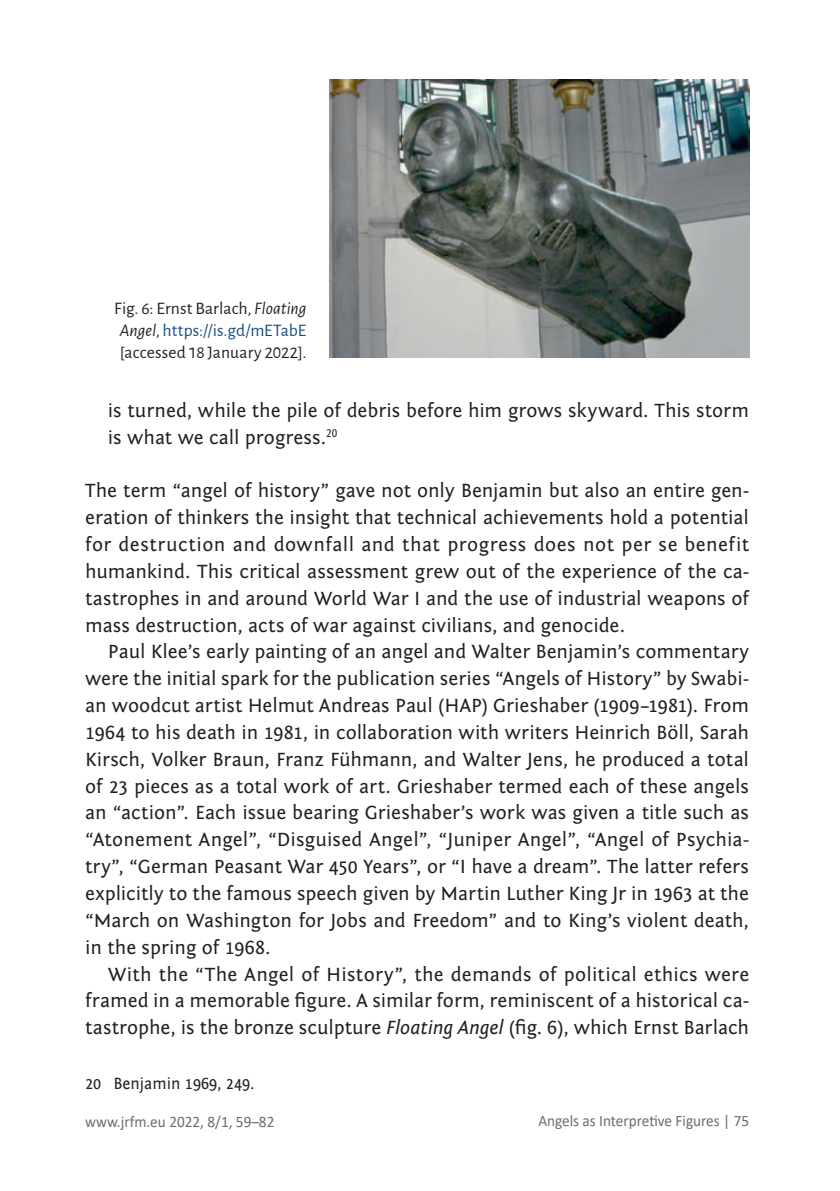
<style>
.page{position:relative;width:840px;height:1191px;background:#fff}
.page>*{position:absolute;margin:0;border:0;box-sizing:border-box;transform-origin:0 0}
.t1{font:20px/26.8px "Fontin Sans";color:#232024;text-align:justify}
.t2{font:17.6px/21.6px "Alegreya Sans";letter-spacing:.005em;color:#232024;text-align:center}
.t3{font:17px "Fontin Sans";color:#232024;scale:.95 1}
.t4{font:16px "Calibri";color:#6a6d71;scale:.95 1}
.s1{font-style:italic}
.s2{color:#194d82}
</style>
<div class="page">
<img style="left:329px;top:79px;width:419px;height:278px">
<p class="t2" style="left:114px;top:297px;width:194px">Fig. 6: Ernst Barlach, <span class="s1">Floating<br>Angel</span>, <span class="s2">https://is.gd/mETabE </span>[accessed 18 January 2022].</p>
<p class="t1" style="left:108px;top:397px;width:642px">is turned, while the pile of debris before him grows skyward. This storm is what we call progress.<sup>20</sup></p>
<p class="t1" style="left:85px;top:477px;width:665px">The term “angel of history” gave not only Benjamin but also an entire gen&shy;eration of thinkers the insight that technical achievements hold a potential for destruction and downfall and that progress does not per se benefit humankind. This critical assessment grew out of the experience of the ca&shy;tastrophes in and around World War I and the use of industrial weapons of mass destruction, acts of war against civilians, and genocide.</p>
<p class="t1" style="left:85px;top:638px;width:665px;text-indent:23px">Paul Klee’s early painting of an angel and Walter Benjamin’s commentary were the initial spark for the publication series “Angels of History” by Swabi&shy;an woodcut artist Helmut Andreas Paul (HAP) Grieshaber (1909–1981). From 1964 to his death in 1981, in collaboration with writers Heinrich Böll, Sarah Kirsch, Volker Braun, Franz Fühmann, and Walter Jens, he produced a total of 23 pieces as a total work of art. Grieshaber termed each of these angels an “action”. Each issue bearing Grieshaber’s work was given a title such as “Atonement Angel”, “Disguised Angel”, “Juniper Angel”, “Angel of Psychia&shy;try”, “German Peasant War 450 Years”, or “I have a dream”. The latter refers explicitly to the famous speech given by Martin Luther King Jr in 1963 at the “March on Washington for Jobs and Freedom” and to King’s violent death, in the spring of 1968.</p>
<p class="t1" style="left:85px;top:961px;width:665px;text-indent:23px">With the “The Angel of History”, the demands of political ethics were framed in a memorable figure. A similar form, reminiscent of a historical ca&shy;tastrophe, is the bronze sculpture <span class="s1">Floating Angel</span> (fig. 6), which Ernst Barlach</p>
<p class="t3" style="left:85px;top:1074px;width:180px">20 Benjamin 1969, 249.</p>
<p class="t4" style="left:85px;top:1110px;width:201px">www.jrfm.eu 2022, 8/1, 59–82</p>
<p class="t4" style="left:538px;top:1109px;width:223px">Angels as Interpretive Figures | 75</p>
</div>
